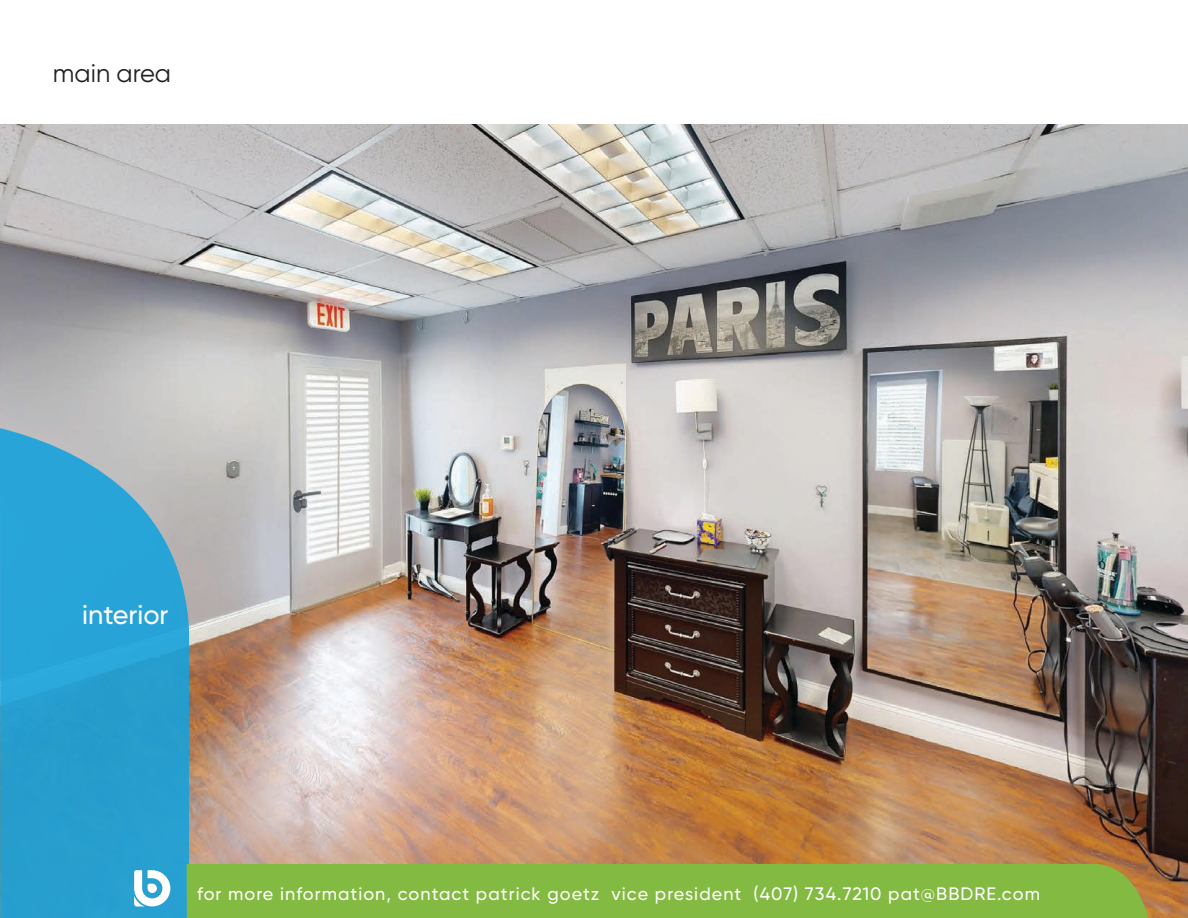
<style>
.page{position:relative;width:1188px;height:918px;background:#fff}
.page>*{position:absolute;margin:0;border:0;box-sizing:border-box;transform-origin:0 0}
.t1{font:500 27px "Gilroy";color:#fff}
.t2{font:25.5px "Gilroy";color:#231f20}
.t3{font:500 18px "Gilroy";letter-spacing:.06em;color:#fff}
</style>
<div class="page">
<img style="left:0;top:124px;width:1188px;height:794px">
<svg style="left:0;top:428px;width:189px;height:436px;background:#39a4d0"></svg>
<svg style="left:0;top:864px;width:1148px;height:54px;background:#76b555"></svg>
<svg style="left:134px;top:870px;width:36px;height:37px"></svg>
<p class="t2" style="left:53px;top:57px;width:120px">main area</p>
<p class="t1" style="left:82px;top:598px;width:88px">interior</p>
<p class="t3" style="left:197px;top:883px;width:844px">for more information, contact patrick goetz vice president (407) 734.7210 pat@BBDRE.com</p>
</div>
